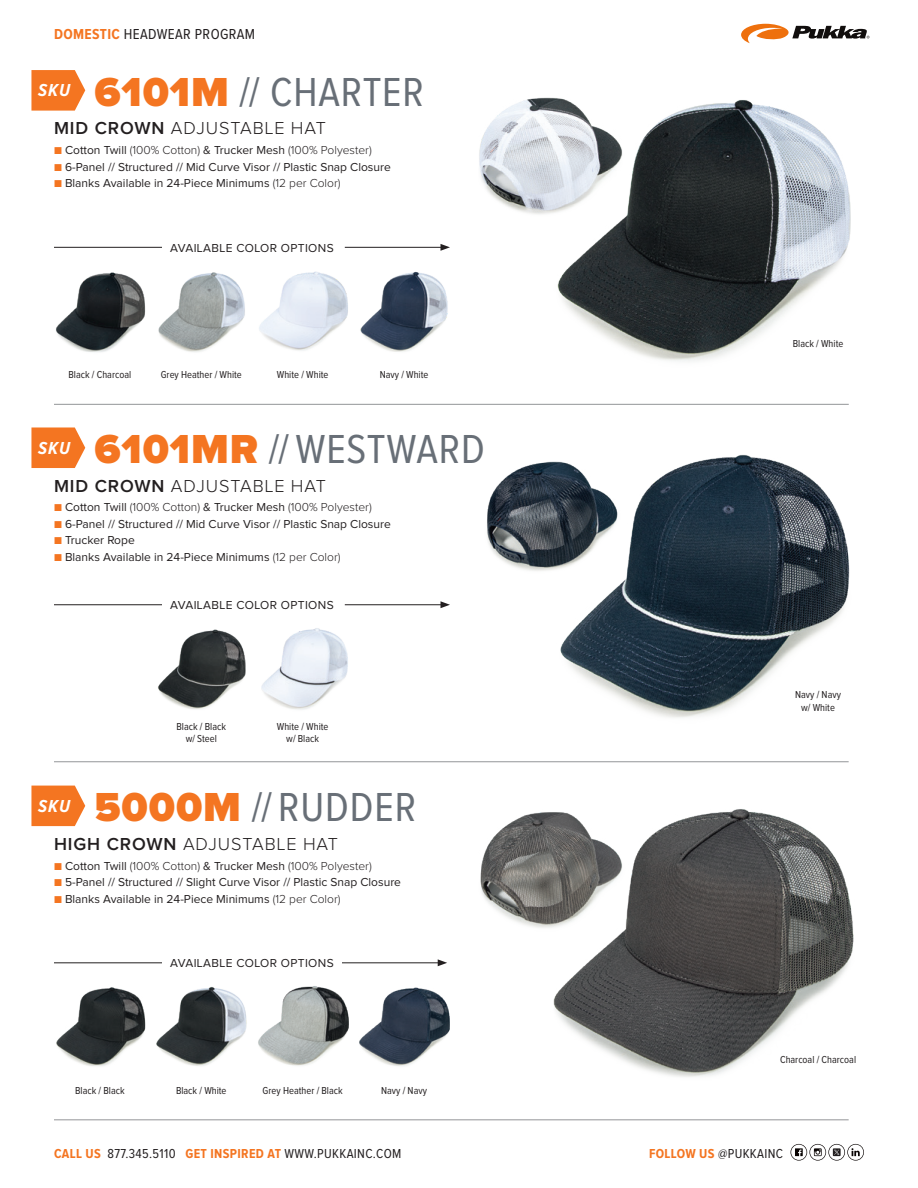
<style>
.page{position:relative;width:918px;height:1188px;background:#fff}
.page>*{position:absolute;margin:0;border:0;box-sizing:border-box;transform-origin:0 0}
.t1{font:42px "Proxima Nova Cond";letter-spacing:.02em;color:#686f77}
.t2{font:300 18px "Proxima Nova";letter-spacing:.05em;color:#231f20}
.t3{font:italic 700 18px "Proxima Nova Cond";letter-spacing:.05em;color:#fff}
.t4{font:15px "Proxima Nova Cond";letter-spacing:.025em;color:#231f20}
.t5{font:13.5px "Proxima Nova Cond";letter-spacing:.025em;color:#231f20}
.t6{font:12px "Proxima Nova";color:#231f20}
.t7{font:300 12px "Proxima Nova";color:#231f20}
.t8{font:12px "Proxima Nova";letter-spacing:.03em;color:#231f20}
.t9{font:10.5px "Proxima Nova Cond";color:#231f20}
.s1{font-weight:700;color:#f47521}
.s2{font-family:"Proxima Nova";font-weight:900;color:#f47521}
.s3{font-weight:600}
.s4{font-family:"Proxima Nova Cond";font-weight:400;color:#f47521}
.s5{font-weight:400}
.s6{font-family:"Proxima Nova Cond";color:#f47521}
.s7{font-weight:300}
</style>
<div class="page">
<img style="left:553px;top:809px;width:301px;height:268px">
<img style="left:480px;top:809px;width:156px;height:139px">
<img style="left:56px;top:987px;width:90px;height:79px">
<img style="left:258px;top:986px;width:91px;height:80px">
<img style="left:156px;top:987px;width:91px;height:79px">
<img style="left:359px;top:987px;width:91px;height:79px">
<img style="left:557px;top:100px;width:294px;height:261px">
<img style="left:560px;top:454px;width:290px;height:264px">
<img style="left:261px;top:628px;width:87px;height:82px">
<img style="left:158px;top:629px;width:88px;height:80px">
<img style="left:56px;top:272px;width:90px;height:80px">
<img style="left:259px;top:271px;width:89px;height:80px">
<img style="left:158px;top:272px;width:87px;height:80px">
<img style="left:360px;top:271px;width:88px;height:81px">
<img style="left:479px;top:97px;width:157px;height:135px">
<img style="left:487px;top:454px;width:149px;height:136px">
<svg style="left:791px;top:1144px;width:73px;height:17px"></svg>
<svg style="left:741px;top:24px;width:129px;height:19px"></svg>
<hr style="left:54px;top:404px;width:795px;height:1px;background:#939598">
<hr style="left:54px;top:247px;width:108px;height:1px;background:#231f20">
<hr style="left:345px;top:247px;width:98px;height:1px;background:#231f20">
<svg style="left:441px;top:244px;width:9px;height:7px"></svg>
<svg style="left:31px;top:70px;width:54px;height:41px;background:#f58439"></svg>
<hr style="left:54px;top:761px;width:795px;height:1px;background:#939598">
<hr style="left:54px;top:604px;width:108px;height:1px;background:#231f20">
<hr style="left:345px;top:604px;width:98px;height:1px;background:#231f20">
<svg style="left:441px;top:601px;width:9px;height:7px"></svg>
<svg style="left:31px;top:428px;width:54px;height:40px;background:#f58236"></svg>
<hr style="left:342px;top:962px;width:98px;height:1px;background:#231f20">
<svg style="left:438px;top:959px;width:9px;height:7px"></svg>
<hr style="left:54px;top:1119px;width:795px;height:1px;background:#939598">
<hr style="left:54px;top:962px;width:108px;height:1px;background:#231f20">
<svg style="left:31px;top:786px;width:54px;height:40px;background:#f58236"></svg>
<p class="t4" style="left:54px;top:28px;width:203px"><span class="s1">DOMESTIC</span> HEADWEAR PROGRAM</p>
<p class="t3" style="left:38px;top:82px;width:33px">SKU</p>
<p class="t1" style="left:94px;top:73px;width:331px"><span class="s2">6101M</span> // CHARTER</p>
<p class="t2" style="left:54px;top:120px;width:273px"><span class="s3">MID CROWN</span> ADJUSTABLE HAT</p>
<p class="t7" style="left:54px;top:145px;width:319px"><span class="s4">■</span> <span class="s5">Cotton Twill</span> (100% Cotton) <span class="s5">&amp; Trucker Mesh</span> (100% Polyester)</p>
<p class="t6" style="left:54px;top:161px;width:338px"><span class="s6">■</span> 6-Panel // Structured // Mid Curve Visor // Plastic Snap Closure</p>
<p class="t6" style="left:54px;top:178px;width:288px"><span class="s6">■</span> Blanks Available in 24-Piece Minimums <span class="s7">(12 per Color)</span></p>
<p class="t8" style="left:170px;top:242px;width:165px">AVAILABLE COLOR OPTIONS</p>
<p class="t9" style="left:69px;top:370px;width:64px">Black / Charcoal</p>
<p class="t9" style="left:161px;top:370px;width:83px">Grey Heather / White</p>
<p class="t9" style="left:277px;top:370px;width:53px">White / White</p>
<p class="t9" style="left:380px;top:370px;width:50px">Navy / White</p>
<p class="t3" style="left:38px;top:439px;width:33px">SKU</p>
<p class="t1" style="left:94px;top:430px;width:392px"><span class="s2">6101MR</span> // WESTWARD</p>
<p class="t2" style="left:54px;top:477px;width:273px"><span class="s3">MID CROWN</span> ADJUSTABLE HAT</p>
<p class="t7" style="left:54px;top:502px;width:319px"><span class="s4">■</span> <span class="s5">Cotton Twill</span> (100% Cotton) <span class="s5">&amp; Trucker Mesh</span> (100% Polyester)</p>
<p class="t6" style="left:54px;top:518px;width:338px"><span class="s6">■</span> 6-Panel // Structured // Mid Curve Visor // Plastic Snap Closure</p>
<p class="t6" style="left:54px;top:535px;width:82px"><span class="s6">■</span> Trucker Rope</p>
<p class="t6" style="left:54px;top:551px;width:288px"><span class="s6">■</span> Blanks Available in 24-Piece Minimums <span class="s7">(12 per Color)</span></p>
<p class="t8" style="left:170px;top:600px;width:165px">AVAILABLE COLOR OPTIONS</p>
<p class="t3" style="left:38px;top:798px;width:33px">SKU</p>
<p class="t9" style="left:177px;top:721px;width:51px">Black / Black</p>
<p class="t9" style="left:186px;top:734px;width:33px">w/ Steel</p>
<p class="t9" style="left:277px;top:721px;width:53px">White / White</p>
<p class="t9" style="left:286px;top:734px;width:34px">w/ Black</p>
<p class="t1" style="left:94px;top:788px;width:323px"><span class="s2">5000M</span> // RUDDER</p>
<p class="t2" style="left:54px;top:835px;width:286px"><span class="s3">HIGH CROWN</span> ADJUSTABLE HAT</p>
<p class="t7" style="left:54px;top:860px;width:319px"><span class="s4">■</span> <span class="s5">Cotton Twill</span> (100% Cotton) <span class="s5">&amp; Trucker Mesh</span> (100% Polyester)</p>
<p class="t6" style="left:54px;top:877px;width:349px"><span class="s6">■</span> 5-Panel // Structured // Slight Curve Visor // Plastic Snap Closure</p>
<p class="t6" style="left:54px;top:893px;width:288px"><span class="s6">■</span> Blanks Available in 24-Piece Minimums <span class="s7">(12 per Color)</span></p>
<p class="t8" style="left:170px;top:958px;width:165px">AVAILABLE COLOR OPTIONS</p>
<p class="t9" style="left:75px;top:1086px;width:51px">Black / Black</p>
<p class="t9" style="left:176px;top:1086px;width:52px">Black / White</p>
<p class="t9" style="left:263px;top:1086px;width:82px">Grey Heather / Black</p>
<p class="t9" style="left:381px;top:1086px;width:47px">Navy / Navy</p>
<p class="t9" style="left:793px;top:339px;width:52px">Black / White</p>
<p class="t9" style="left:795px;top:690px;width:47px">Navy / Navy</p>
<p class="t9" style="left:801px;top:703px;width:35px">w/ White</p>
<p class="t9" style="left:780px;top:1054px;width:78px">Charcoal / Charcoal</p>
<p class="t5" style="left:54px;top:1147px;width:349px"><span class="s1">CALL US</span> 877.345.5110 <span class="s1">GET INSPIRED AT</span> WWW.PUKKAINC.COM</p>
<p class="t5" style="left:649px;top:1147px;width:135px"><span class="s1">FOLLOW US</span> @PUKKAINC</p>
</div>
